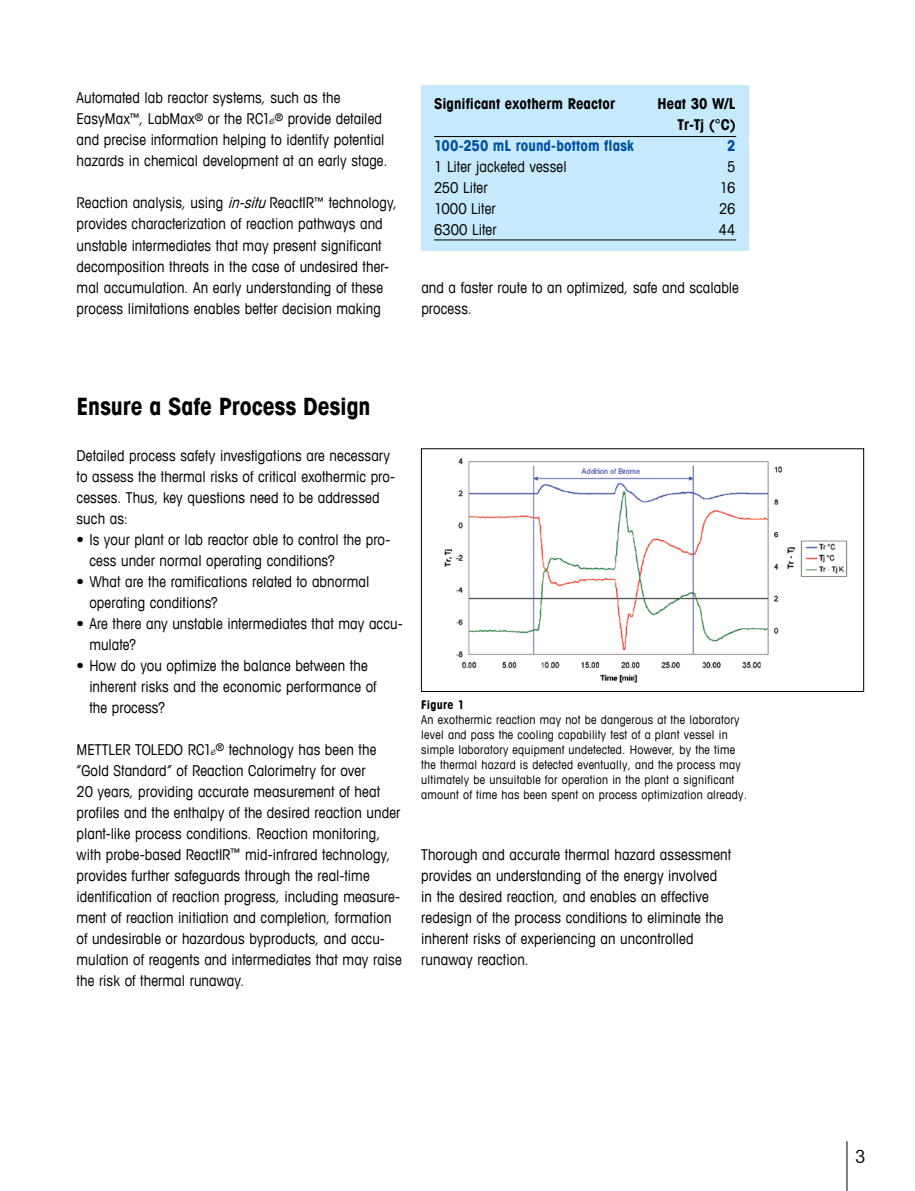
<style>
.page{position:relative;width:915px;height:1191px;background:#fff}
.page>*{position:absolute;margin:0;border:0;box-sizing:border-box;transform-origin:0 0}
.t1{font:700 condensed 24px "Avant Garde Com";color:#000}
.t2{font:condensed 18px "Avant Garde";color:#000}
.t3{font:condensed 15px/21px "Avant Garde Com";letter-spacing:.005em;color:#000}
.t4{font:700 condensed 15px/21px "Avant Garde Com";color:#000;text-align:right}
.t5{font:700 condensed 15px "Avant Garde Com";letter-spacing:.005em;color:#004fa3}
.t6{font:condensed 12px/15px "Avant Garde Com";letter-spacing:.02em;color:#000}
.t7{font:700 condensed 12px "Avant Garde Com";letter-spacing:.02em;color:#000}
.s1{font-family:"Kaufmann LT";font-stretch:normal}
.s2{font-style:italic}
</style>
<div class="page">
<hr style="left:846px;top:1141px;width:1px;height:50px;background:#000">
<div style="left:421px;top:85px;width:327px;height:165px;background:#c6eafb"></div>
<hr style="left:434px;top:136px;width:302px;height:1px;background:#000">
<hr style="left:434px;top:240px;width:302px;height:1px;background:#000">
<img style="left:444px;top:458px;width:404px;height:225px">
<p class="t3" style="left:77px;top:87px;width:312px">Automated lab reactor systems, such as the EasyMax<sup>™</sup>, LabMax<sup>®</sup> or the RC1<span class="s1">e</span><sup>®</sup> provide detailed and precise information helping to identify potential hazards in chemical development at an early stage.</p>
<p class="t3" style="left:77px;top:192px;width:322px">Reaction analysis, using <span class="s2">in-situ</span>ReactIR<sup>™</sup> technology, provides characterization of reaction pathways and unstable intermediates that may present significant decomposition threats in the case of undesired ther&shy;mal accumulation. An early understanding of these process limitations enables better decision making</p>
<p class="t4" style="left:434px;top:92px;width:182px">Significant exotherm Reactor</p>
<p class="t4" style="left:657px;top:92px;width:79px">Heat 30 W/L<br>Tr-Tj (°C)</p>
<p class="t5" style="left:434px;top:136px;width:201px">100-250 mL round-bottom flask</p>
<p class="t5" style="left:727px;top:136px;width:10px">2</p>
<p class="t3" style="left:434px;top:155px;width:134px">1 Liter jacketed vessel</p>
<p class="t3" style="left:727px;top:155px;width:10px">5</p>
<p class="t3" style="left:434px;top:176px;width:55px">250 Liter</p>
<p class="t3" style="left:719px;top:176px;width:17px">16</p>
<p class="t3" style="left:434px;top:197px;width:63px">1000 Liter</p>
<p class="t3" style="left:719px;top:197px;width:18px">26</p>
<p class="t3" style="left:434px;top:218px;width:64px">6300 Liter</p>
<p class="t3" style="left:718px;top:218px;width:18px">44</p>
<p class="t3" style="left:421px;top:276px;width:319px">and a faster route to an optimized, safe and scalable process.</p>
<h1 class="t1" style="left:77px;top:391px;width:295px">Ensure a Safe Process Design</h1>
<p class="t3" style="left:77px;top:444px;width:320px">Detailed process safety investigations are necessary to assess the thermal risks of critical exothermic pro&shy;cesses. Thus, key questions need to be addressed such as:</p>
<p class="t3" style="left:89px;top:528px;width:302px;text-indent:-13px">• Is your plant or lab reactor able to control the pro&shy;cess under normal operating conditions?</p>
<p class="t3" style="left:89px;top:570px;width:281px;text-indent:-13px">• What are the ramifications related to abnormal operating conditions?</p>
<p class="t3" style="left:89px;top:612px;width:315px;text-indent:-13px">• Are there any unstable intermediates that may accu&shy;mulate?</p>
<p class="t3" style="left:89px;top:654px;width:288px;text-indent:-13px">• How do you optimize the balance between the inherent risks and the economic performance of the process?</p>
<p class="t3" style="left:77px;top:738px;width:326px">METTLER TOLEDO RC1<span class="s1">e</span><sup>®</sup> technology has been the ”Gold Standard” of Reaction Calorimetry for over<br>20 years, providing accurate measurement of heat profiles and the enthalpy of the desired reaction under plant-like process conditions. Reaction monitoring, with probe-based ReactIR<sup>™</sup> mid-infrared technology, provides further safeguards through the real-time identification of reaction progress, including measure&shy;ment of reaction initiation and completion, formation of undesirable or hazardous byproducts, and accu&shy;mulation of reagents and intermediates that may raise the risk of thermal runaway.</p>
<p class="t7" style="left:421px;top:697px;width:45px">Figure 1</p>
<p class="t6" style="left:421px;top:712px;width:327px">An exothermic reaction may not be dangerous at the laboratory level and pass the cooling capability test of a plant vessel in simple laboratory equipment undetected. However, by the time the thermal hazard is detected eventually, and the process may ultimately be unsuitable for operation in the plant a significant amount of time has been spent on process optimization already.</p>
<p class="t3" style="left:421px;top:843px;width:311px">Thorough and accurate thermal hazard assessment provides an understanding of the energy involved in the desired reaction, and enables an effective redesign of the process conditions to eliminate the inherent risks of experiencing an uncontrolled runaway reaction.</p>
<p class="t2" style="left:855px;top:1145px;width:12px">3</p>
</div>
